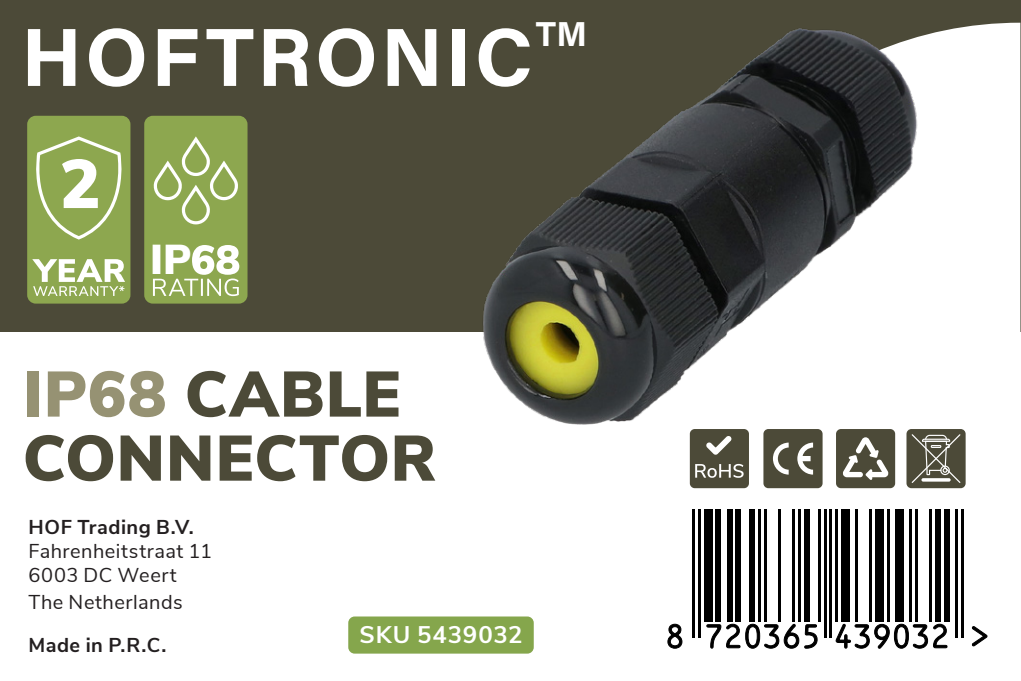
<style>
.page{position:relative;width:1021px;height:681px;background:#fff}
.page>*{position:absolute;margin:0;border:0;box-sizing:border-box;transform-origin:0 0}
.t1{font:700 82.4px "Acumin Pro";letter-spacing:.035em;color:#fff}
.t2{font:900 64px "Nunito Sans";letter-spacing:.015em;color:#4c4a38}
.t3{font:900 41.6px "Nunito Sans";color:#fff}
.t4{font:700 34.4px "Acumin Pro";color:#fff}
.t5{font:700 24px "Nunito Sans";letter-spacing:.035em;color:#fff}
.t6{font:20px/27.2px "Nunito Sans";letter-spacing:.025em;color:#231f20}
.t7{font:700 20px "Nunito Sans";letter-spacing:.025em;color:#231f20}
.s1{color:#969273}
</style>
<div class="page">
<div style="left:0;top:0;width:1020px;height:332px;background:#4c4a38"></div>
<div style="left:691px;top:23px;width:329px;height:466px;background:#fff"></div>
<div style="left:144px;top:116px;width:103px;height:187px;background:#8da74f;border-radius:9px"></div>
<svg style="left:153px;top:136px;width:85px;height:88px"></svg>
<svg style="left:153px;top:245px;width:86px;height:51px"></svg>
<div style="left:27px;top:116px;width:103px;height:187px;background:#8da74f;border-radius:9px"></div>
<svg style="left:32px;top:259px;width:93px;height:37px"></svg>
<svg style="left:27px;top:136px;width:104px;height:103px"></svg>
<img style="left:483px;top:23px;width:442px;height:419px">
<div style="left:348px;top:616px;width:185px;height:37px;background:#85a64c;border-radius:6px"></div>
<hr style="left:692px;top:509px;width:3px;height:128px;background:#000">
<hr style="left:698px;top:509px;width:3px;height:128px;background:#000">
<div style="left:704px;top:509px;width:8px;height:112px;background:#000"></div>
<div style="left:715px;top:509px;width:6px;height:112px;background:#000"></div>
<div style="left:726px;top:509px;width:6px;height:112px;background:#000"></div>
<div style="left:735px;top:509px;width:6px;height:112px;background:#000"></div>
<div style="left:749px;top:509px;width:6px;height:112px;background:#000"></div>
<hr style="left:758px;top:509px;width:3px;height:112px;background:#000">
<hr style="left:763px;top:509px;width:3px;height:112px;background:#000">
<hr style="left:778px;top:509px;width:3px;height:112px;background:#000">
<hr style="left:792px;top:509px;width:3px;height:112px;background:#000">
<hr style="left:798px;top:509px;width:3px;height:112px;background:#000">
<div style="left:803px;top:509px;width:6px;height:112px;background:#000"></div>
<hr style="left:818px;top:509px;width:3px;height:112px;background:#000">
<hr style="left:823px;top:509px;width:3px;height:128px;background:#000">
<hr style="left:829px;top:509px;width:3px;height:128px;background:#000">
<hr style="left:835px;top:509px;width:3px;height:112px;background:#000">
<div style="left:841px;top:509px;width:8px;height:112px;background:#000"></div>
<hr style="left:855px;top:509px;width:3px;height:112px;background:#000">
<hr style="left:869px;top:509px;width:3px;height:112px;background:#000">
<div style="left:875px;top:509px;width:8px;height:112px;background:#000"></div>
<hr style="left:886px;top:509px;width:3px;height:112px;background:#000">
<div style="left:895px;top:509px;width:8px;height:112px;background:#000"></div>
<hr style="left:909px;top:509px;width:3px;height:112px;background:#000">
<hr style="left:915px;top:509px;width:3px;height:112px;background:#000">
<hr style="left:929px;top:509px;width:3px;height:112px;background:#000">
<div style="left:935px;top:509px;width:5px;height:112px;background:#000"></div>
<div style="left:943px;top:509px;width:6px;height:112px;background:#000"></div>
<hr style="left:955px;top:509px;width:3px;height:128px;background:#000">
<hr style="left:960px;top:509px;width:3px;height:128px;background:#000">
<svg style="left:667px;top:623px;width:15px;height:25px"></svg>
<svg style="left:706px;top:623px;width:111px;height:25px"></svg>
<svg style="left:835px;top:623px;width:92px;height:25px"></svg>
<svg style="left:933px;top:623px;width:14px;height:24px"></svg>
<svg style="left:972px;top:626px;width:15px;height:20px"></svg>
<div style="left:836px;top:429px;width:59px;height:59px;background:#4c4a38;border-radius:5px"></div>
<svg style="left:843px;top:437px;width:45px;height:43px"></svg>
<div style="left:763px;top:429px;width:59px;height:59px;background:#4c4a38;border-radius:5px"></div>
<svg style="left:773px;top:442px;width:40px;height:32px"></svg>
<div style="left:689px;top:429px;width:60px;height:59px;background:#4c4a38;border-radius:5px"></div>
<svg style="left:695px;top:463px;width:48px;height:14px"></svg>
<svg style="left:706px;top:436px;width:25px;height:19px"></svg>
<div style="left:906px;top:429px;width:59px;height:59px;background:#4c4a38;border-radius:5px"></div>
<svg style="left:911px;top:434px;width:49px;height:48px"></svg>
<hr style="left:921px;top:478px;width:29px;height:3px;background:#fff;border-radius:2px">
<p class="t1" style="left:21px;top:-1px;width:513px">HOFTRONIC</p>
<p class="t4" style="left:536px;top:10px;width:53px">TM</p>
<h3 class="t3" style="left:150px;top:229px;width:43px">IP</h3>
<p class="t2" style="left:23px;top:347px;width:379px"><span class="s1">IP68</span> CABLE</p>
<p class="t2" style="left:23px;top:411px;width:415px">CONNECTOR</p>
<p class="t7" style="left:28px;top:512px;width:167px">HOF Trading B.V.</p>
<p class="t6" style="left:28px;top:536px;width:185px">Fahrenheitstraat 11</p>
<p class="t6" style="left:28px;top:560px;width:156px">6003 DC Weert<br>The Netherlands</p>
<p class="t7" style="left:28px;top:629px;width:140px">Made in P.R.C.</p>
<p class="t5" style="left:359px;top:617px;width:164px">SKU 5439032</p>
</div>
